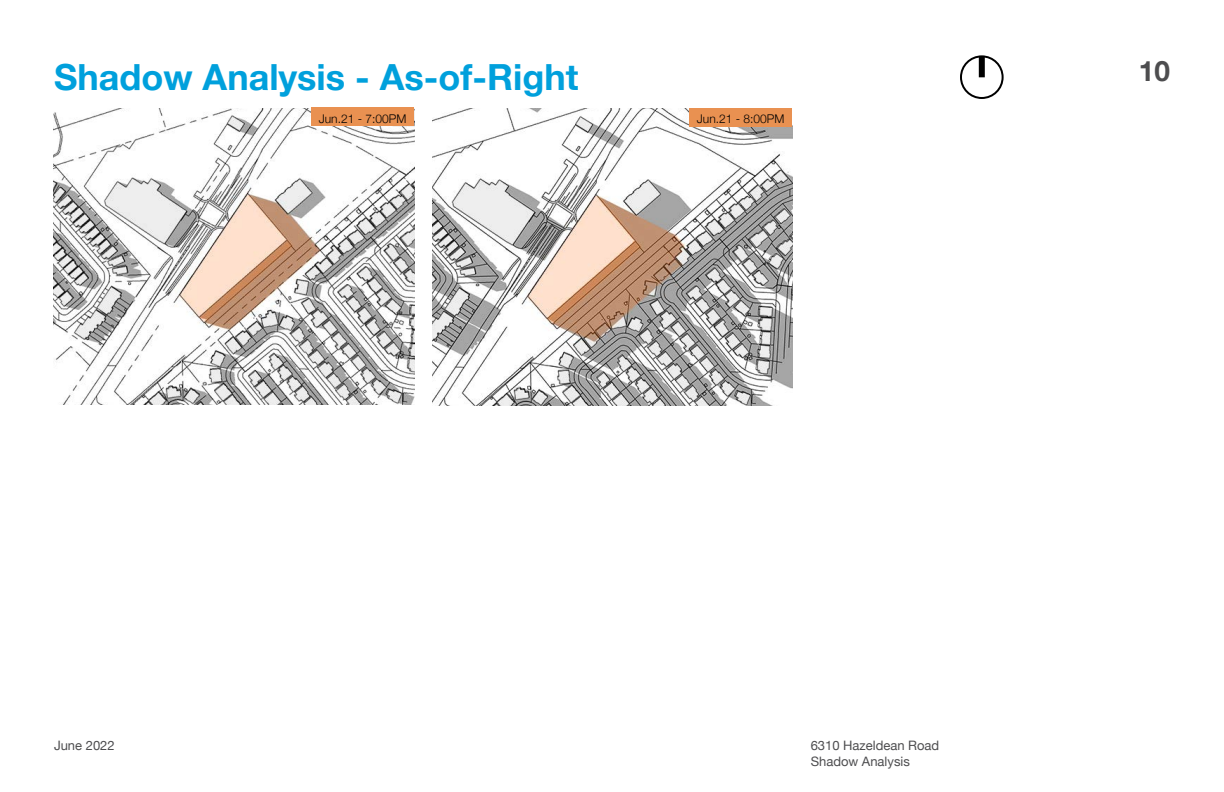
<style>
.page{position:relative;width:1224px;height:792px;background:#fff}
.page>*{position:absolute;margin:0;border:0;box-sizing:border-box;transform-origin:0 0}
.t1{font:700 36px "Helvetica Neue";color:#00a0dc}
.t2{font:700 28px "Helvetica Neue";color:#4d4d4f}
.t3{font:13px/15.6px "Helvetica Neue";color:#4d4d4f}
.t4{font:300 12px "Helvetica Neue";color:#000}
</style>
<div class="page">
<img style="left:432px;top:108px;width:360px;height:297px">
<img style="left:54px;top:108px;width:360px;height:297px">
<div style="left:689px;top:108px;width:103px;height:18px;background:#e99151"></div>
<div style="left:311px;top:108px;width:103px;height:18px;background:#e99151"></div>
<div style="left:960px;top:55px;width:44px;height:44px;border:2px solid #000;border-radius:50%"></div>
<div style="left:979px;top:56px;width:6px;height:21px;background:#000"></div>
<h1 class="t1" style="left:54px;top:63px;width:526px">Shadow Analysis - As-of-Right</h1>
<p class="t4" style="left:319px;top:114px;width:89px">Jun.21 - 7:00PM</p>
<p class="t4" style="left:697px;top:114px;width:89px">Jun.21 - 8:00PM</p>
<h2 class="t2" style="left:1139px;top:61px;width:33px">10</h2>
<p class="t3" style="left:54px;top:739px;width:62px">June 2022</p>
<p class="t3" style="left:811px;top:739px;width:130px">6310 Hazeldean Road<br>Shadow Analysis</p>
</div>
